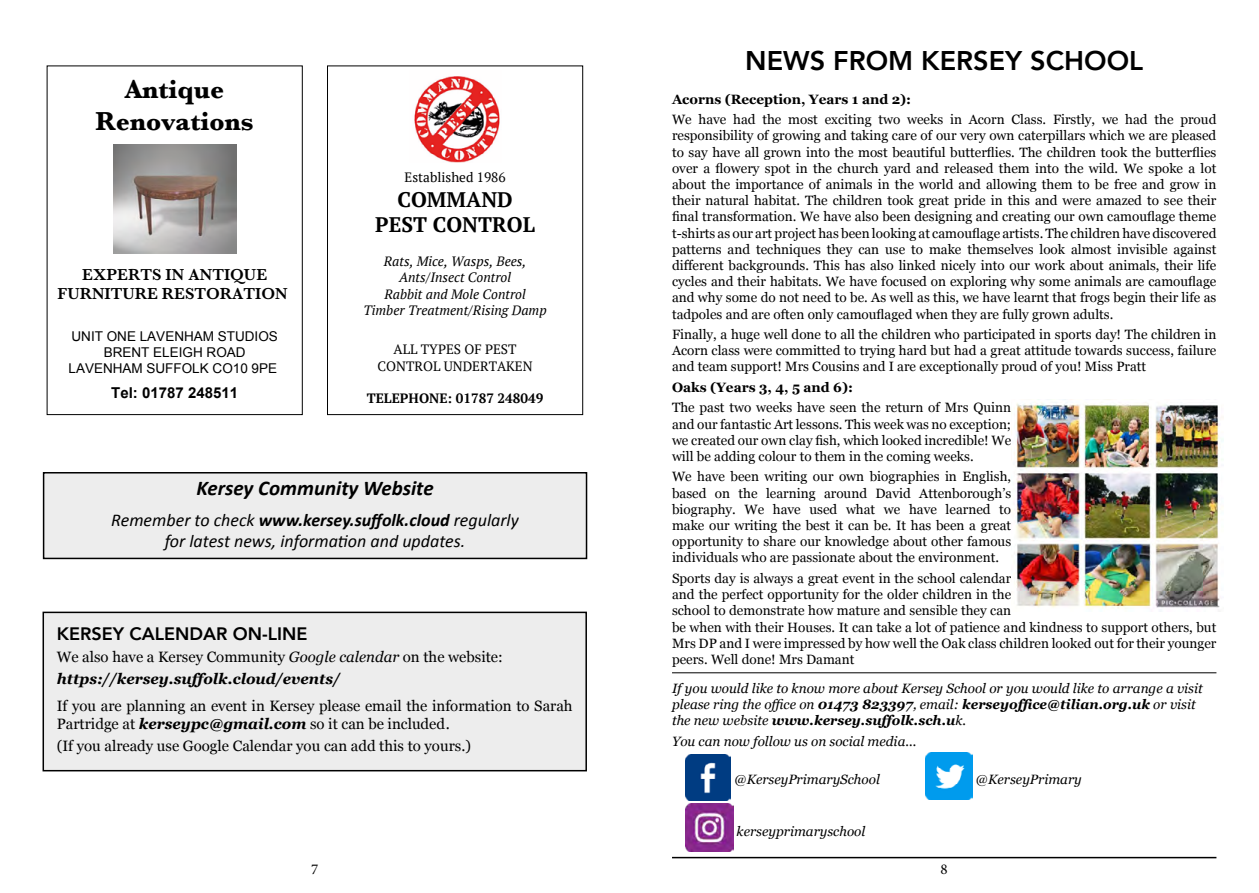
<style>
.page{position:relative;width:1259px;height:893px;background:#fff}
.page>*{position:absolute;margin:0;border:0;box-sizing:border-box;transform-origin:0 0}
.t1{font:800 27px "Avenir";color:#000}
.t2{font:700 27px/32.4px "Baskerville";color:#000;text-align:center}
.t3{font:italic 700 21px "Calibri";color:#000}
.t4{font:700 21px/25.2px "PT Serif";color:#000;text-align:center}
.t5{font:italic 18px/21.6px "Calibri";color:#000;text-align:center}
.t6{font:800 18px "Avenir";color:#000}
.t7{font:600 16.5px/19.8px "Baskerville";color:#000;text-align:center}
.t8{font:15px/22.2px "Georgia";color:#000}
.t9{font:700 15px "Arial";color:#000}
.t10{font:15px "Minion Pro";color:#000}
.t11{font:13.5px/16.2px "Georgia";color:#000;text-align:justify}
.t12{font:italic 13.5px/16.2px "Georgia";color:#000}
.t13{font:italic 13.5px/16.2px "PT Serif";color:#000;text-align:center}
.t14{font:13.5px/16.2px "Arial";color:#000;text-align:center}
.t15{font:700 13.5px "Georgia";color:#000}
.t16{font:13.5px/16.2px "PT Serif";color:#000;text-align:center}
.t17{font:700 13.5px "PT Serif";color:#000}
.s1{font-weight:700}
.s2{font-style:italic}
.s3{font-weight:700;font-style:italic}
</style>
<div class="page">
<div style="left:44px;top:473px;width:542px;height:85px;background:#ededed"></div>
<div style="left:43px;top:472px;width:544px;height:87px;border:2px solid #000"></div>
<hr style="left:672px;top:672px;width:544px;height:1px;background:#000">
<hr style="left:672px;top:857px;width:544px;height:1px;background:#000">
<img style="left:685px;top:755px;width:46px;height:46px">
<img style="left:925px;top:753px;width:47px;height:46px">
<img style="left:685px;top:803px;width:48px;height:48px">
<img style="left:1011px;top:399px;width:213px;height:213px">
<div style="left:327px;top:66px;width:256px;height:349px;border:1px solid #000"></div>
<img style="left:414px;top:76px;width:86px;height:87px">
<img style="left:113px;top:144px;width:123px;height:110px">
<div style="left:47px;top:66px;width:256px;height:349px;border:1px solid #000"></div>
<div style="left:43px;top:612px;width:543px;height:159px;background:#ededed"></div>
<div style="left:43px;top:612px;width:544px;height:159px;border:2px solid #000"></div>
<h1 class="t2" style="left:96px;top:73px;width:160px">Antique<br>Renovations</h1>
<p class="t7" style="left:58px;top:264px;width:231px">EXPERTS IN ANTIQUE<br>FURNITURE RESTORATION</p>
<p class="t14" style="left:68px;top:328px;width:211px">UNIT ONE LAVENHAM STUDIOS<br>BRENT ELEIGH ROAD<br>LAVENHAM SUFFOLK CO10 9PE</p>
<p class="t9" style="left:111px;top:383px;width:128px">Tel: 01787 248511</p>
<p class="t16" style="left:404px;top:168px;width:103px">Established 1986</p>
<p class="t4" style="left:375px;top:186px;width:161px">COMMAND<br>PEST CONTROL</p>
<p class="t13" style="left:363px;top:253px;width:185px">Rats, Mice, Wasps, Bees,<br>Ants/Insect Control<br>Rabbit and Mole Control<br>Timber Treatment/Rising Damp</p>
<p class="t16" style="left:377px;top:341px;width:157px">ALL TYPES OF PEST<br>CONTROL UNDERTAKEN</p>
<p class="t17" style="left:367px;top:389px;width:178px">TELEPHONE: 01787 248049</p>
<p class="t3" style="left:196px;top:474px;width:239px">Kersey Community Website</p>
<p class="t5" style="left:111px;top:508px;width:409px">Remember to check <span class="s1">www.kersey.suffolk.cloud</span> regularly for latest news, information and updates.</p>
<p class="t6" style="left:57px;top:619px;width:252px">KERSEY CALENDAR ON-LINE</p>
<p class="t8" style="left:57px;top:645px;width:447px">We also have a Kersey Community <span class="s2">Google calendar</span> on the website: <span class="s3">https://kersey.suffolk.cloud/events/</span></p>
<p class="t8" style="left:57px;top:696px;width:517px;line-height:18px">If you are planning an event in Kersey please email the information to Sarah<br>Partridge at <span class="s3">kerseypc@gmail.com</span> so it can be included.</p>
<p class="t8" style="left:57px;top:734px;width:416px">(If you already use Google Calendar you can add this to yours.)</p>
<p class="t1" style="left:745px;top:39px;width:399px">NEWS FROM KERSEY SCHOOL</p>
<p class="t15" style="left:672px;top:89px;width:241px">Acorns (Reception, Years 1 and 2):</p>
<p class="t11" style="left:672px;top:111px;width:546px">We have had the most exciting two weeks in Acorn Class. Firstly, we had the proud responsibility of growing and taking care of our very own caterpillars which we are pleased to say have all grown into the most beautiful butterflies. The children took the butterflies over a flowery spot in the church yard and released them into the wild. We spoke a lot about the importance of animals in the world and allowing them to be free and grow in their natural habitat. The children took great pride in this and were amazed to see their final transformation. We have also been designing and creating our own camouflage theme t-shirts as our art project has been looking at camouflage artists. The children have discovered patterns and techniques they can use to make themselves look almost invisible against different backgrounds. This has also linked nicely into our work about animals, their life cycles and their habitats. We have focused on exploring why some animals are camouflage and why some do not need to be. As well as this, we have learnt that frogs begin their life as tadpoles and are often only camouflaged when they are fully grown adults.</p>
<p class="t11" style="left:672px;top:326px;width:546px">Finally, a huge well done to all the children who participated in sports day! The children in Acorn class were committed to trying hard but had a great attitude towards success, failure and team support! Mrs Cousins and I are exceptionally proud of you! Miss Pratt</p>
<p class="t15" style="left:672px;top:377px;width:182px">Oaks (Years 3, 4, 5 and 6):</p>
<p class="t11" style="left:672px;top:399px;width:341px">The past two weeks have seen the return of Mrs Quinn and our fantastic Art lessons. This week was no exception; we created our own clay fish, which looked incredible! We will be adding colour to them in the coming weeks.</p>
<p class="t11" style="left:672px;top:468px;width:341px">We have been writing our own biographies in English, based on the learning around David Attenborough’s biography. We have used what we have learned to make our writing the best it can be. It has been a great opportunity to share our knowledge about other famous individuals who are passionate about the environment.</p>
<p class="t11" style="left:672px;top:570px;width:546px;text-align:left">Sports day is always a great event in the school calendar<br>and the perfect opportunity for the older children in the<br>school to demonstrate how mature and sensible they can<br>be when with their Houses. It can take a lot of patience and kindness to support others, but Mrs DP and I were impressed by how well the Oak class children looked out for their younger peers. Well done! Mrs Damant</p>
<p class="t12" style="left:672px;top:680px;width:532px">If you would like to know more about Kersey School or you would like to arrange a visit please ring the office on <span class="s1">01473 823397</span>, email: <span class="s1">kerseyoffice@tilian.org.uk</span> or visit the new website <span class="s1">www.kersey.suffolk.sch.u</span>k.</p>
<p class="t12" style="left:672px;top:732px;width:246px">You can now follow us on social media...</p>
<p class="t12" style="left:734px;top:770px;width:147px">@KerseyPrimarySchool</p>
<p class="t12" style="left:975px;top:770px;width:108px">@KerseyPrimary</p>
<p class="t12" style="left:736px;top:822px;width:130px">kerseyprimaryschool</p>
<p class="t10" style="left:311px;top:859px;width:9px">7</p>
<p class="t10" style="left:940px;top:859px;width:9px">8</p>
</div>
